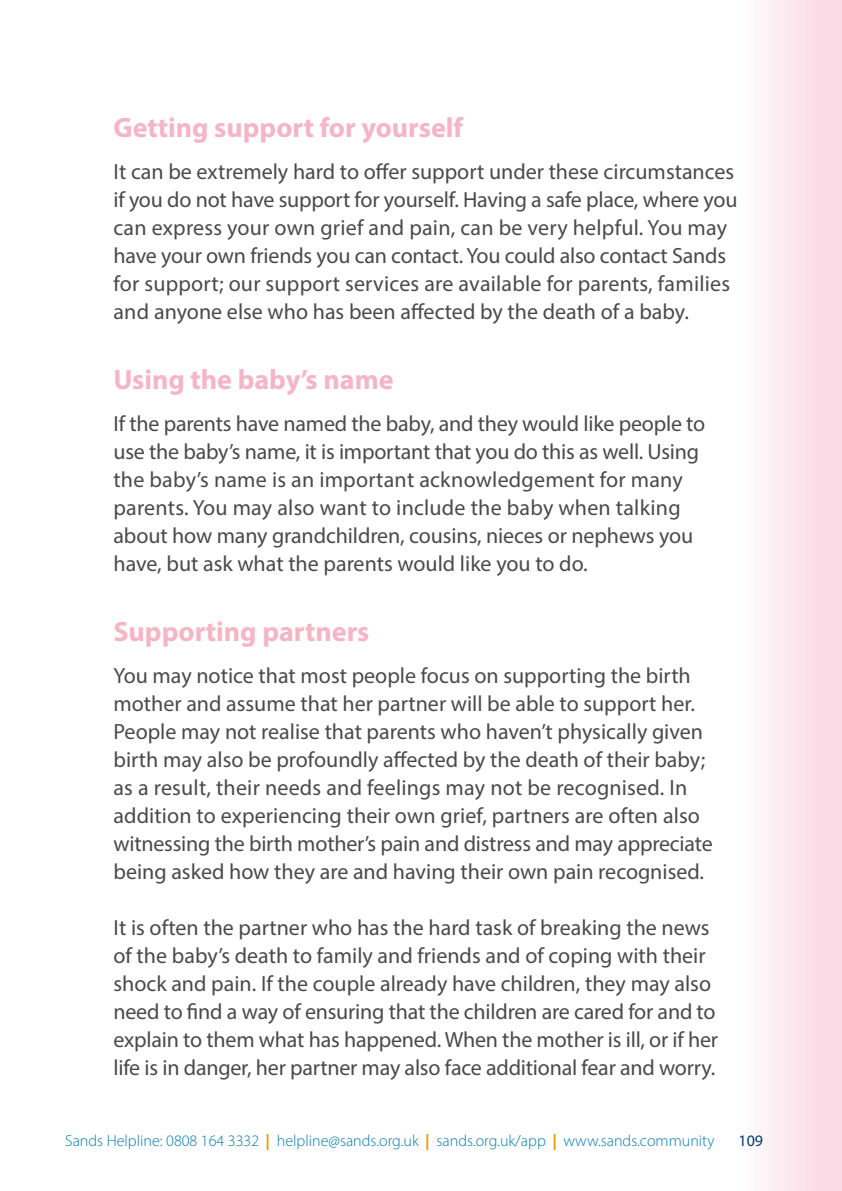
<style>
.page{position:relative;width:842px;height:1191px;background:#fff}
.page>*{position:absolute;margin:0;border:0;box-sizing:border-box;transform-origin:0 0}
.t1{font:700 28px "Myriad Pro";color:#f5b4c7}
.t2{font:22px/28px "Myriad Pro";color:#4a4a49}
.t3{font:300 16px "Myriad Pro";color:#007cb7}
.t4{font:16px "Myriad Pro";color:#003b75}
.s1{font-weight:700;color:#f49600}
</style>
<div class="page">
<div style="left:735px;top:0;width:106px;height:1191px;background:linear-gradient(to right,#fff,#fad5e1)"></div>
<p class="t1" style="left:113px;top:109px;width:351px">Getting support for yourself</p>
<p class="t2" style="left:113px;top:157px;width:625px">It can be extremely hard to offer support under these circumstances if you do not have support for yourself. Having a safe place, where you can express your own grief and pain, can be very helpful. You may have your own friends you can contact. You could also contact Sands for support; our support services are available for parents, families and anyone else who has been affected by the death of a baby.</p>
<p class="t1" style="left:113px;top:361px;width:281px">Using the baby’s name</p>
<p class="t2" style="left:113px;top:409px;width:593px">If the parents have named the baby, and they would like people to use the baby’s name, it is important that you do this as well. Using the baby’s name is an important acknowledgement for many parents. You may also want to include the baby when talking about how many grandchildren, cousins, nieces or nephews you have, but ask what the parents would like you to do.</p>
<p class="t1" style="left:113px;top:613px;width:257px">Supporting partners</p>
<p class="t2" style="left:113px;top:661px;width:600px">You may notice that most people focus on supporting the birth mother and assume that her partner will be able to support her.<br>People may not realise that parents who haven’t physically given birth may also be profoundly affected by the death of their baby; as a result, their needs and feelings may not be recognised. In addition to experiencing their own grief, partners are often also witnessing the birth mother’s pain and distress and may appreciate being asked how they are and having their own pain recognised.</p>
<p class="t2" style="left:113px;top:913px;width:606px">It is often the partner who has the hard task of breaking the news of the baby’s death to family and friends and of coping with their shock and pain. If the couple already have children, they may also need to find a way of ensuring that the children are cared for and to explain to them what has happened. When the mother is ill, or if her life is in danger, her partner may also face additional fear and worry.</p>
<p class="t3" style="left:65px;top:1130px;width:650px">Sands Helpline: 0808 164 3332 <span class="s1">|</span> helpline@sands.org.uk <span class="s1">|</span> sands.org.uk/app <span class="s1">|</span> www.sands.community</p>
<p class="t4" style="left:738px;top:1130px;width:26px">109</p>
</div>
